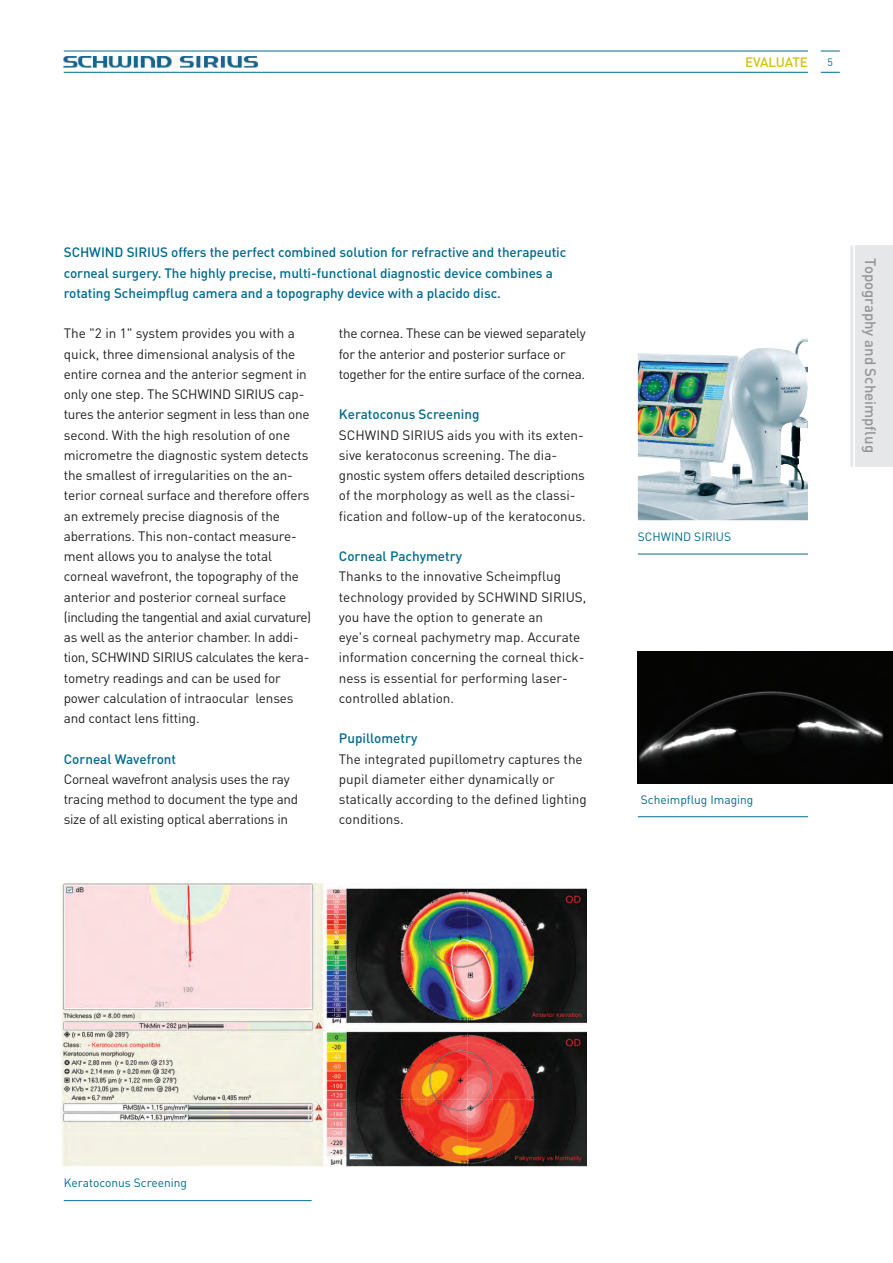
<style>
.page{position:relative;width:893px;height:1263px;background:#fff}
.page>*{position:absolute;margin:0;border:0;box-sizing:border-box;transform-origin:0 0}
.t1{font:500 15px "DIN Schwind";color:#939598}
.t2{font:13.5px/20.2px "DIN Schwind";letter-spacing:-.01em;color:#231f20}
.t3{font:500 13.5px/20.2px "DIN Schwind";letter-spacing:-.005em;color:#006a8d}
.t4{font:500 13.5px "DIN Schwind";letter-spacing:-.01em;color:#d3c20a}
.t5{font:12px "DIN Schwind";color:#006a8d}
.t6{font:10.5px "DIN Schwind";color:#006a8d}
</style>
<div class="page">
<hr style="left:64px;top:51px;width:744px;height:1px;background:#006a8d">
<hr style="left:64px;top:72px;width:744px;height:1px;background:#006a8d">
<svg style="left:821px;top:51px;width:19px;height:1px"></svg>
<svg style="left:821px;top:72px;width:19px;height:1px"></svg>
<img style="left:638px;top:339px;width:170px;height:181px">
<img style="left:638px;top:652px;width:255px;height:132px">
<hr style="left:638px;top:816px;width:170px;height:1px;background:#006a8d">
<img style="left:64px;top:57px;width:193px;height:10px">
<hr style="left:638px;top:554px;width:170px;height:1px;background:#006a8d">
<img style="left:60px;top:883px;width:527px;height:283px">
<hr style="left:64px;top:1200px;width:248px;height:1px;background:#006a8d">
<div style="left:856px;top:246px;width:37px;height:221px;background:#e6e7e9"></div>
<hr style="left:850px;top:246px;width:3px;height:221px;background:#e6e7e9">
<p class="t4" style="left:745px;top:54px;width:64px">EVALUATE</p>
<p class="t6" style="left:827px;top:56px;width:7px">5</p>
<p class="t3" style="left:64px;top:242px;width:504px">SCHWIND SIRIUS offers the perfect combined solution for refractive and therapeutic corneal surgery. The highly precise, multi-functional diagnostic device combines a rotating Scheimpflug camera and a topography device with a placido disc.</p>
<p class="t2" style="left:64px;top:323px;width:249px">The "2 in 1" system provides you with a quick, three dimensional analysis of the entire cornea and the anterior segment in only one step. The SCHWIND SIRIUS cap&shy;tures the anterior segment in less than one second. With the high resolution of one micrometre the diagnostic system detects the smallest of irregularities on the an&shy;terior corneal surface and therefore offers an extremely precise diagnosis of the aberrations. This non-contact measure&shy;ment allows you to analyse the total corneal wavefront, the topography of the anterior and posterior corneal surface (including the tangential and axial curvature) as well as the anterior chamber. In addi&shy;tion, SCHWIND SIRIUS calculates the kera&shy;tometry readings and can be used for power calculation of intraocular lenses and contact lens fitting.</p>
<p class="t3" style="left:64px;top:748px;width:114px">Corneal Wavefront</p>
<p class="t2" style="left:64px;top:768px;width:236px">Corneal wavefront analysis uses the ray tracing method to document the type and size of all existing optical aberrations in</p>
<p class="t2" style="left:339px;top:323px;width:248px">the cornea. These can be viewed separately for the anterior and posterior surface or together for the entire surface of the cornea.</p>
<p class="t3" style="left:339px;top:404px;width:142px">Keratoconus Screening</p>
<p class="t2" style="left:339px;top:424px;width:248px">SCHWIND SIRIUS aids you with its exten&shy;sive keratoconus screening. The dia&shy;gnostic system offers detailed descriptions of the morphology as well as the classi&shy;fication and follow-up of the keratoconus.</p>
<p class="t3" style="left:339px;top:546px;width:125px">Corneal Pachymetry</p>
<p class="t2" style="left:339px;top:566px;width:249px">Thanks to the innovative Scheimpflug technology provided by SCHWIND SIRIUS, you have the option to generate an<br>eye's corneal pachymetry map. Accurate information concerning the corneal thick&shy;ness is essential for performing laser&shy;controlled ablation.</p>
<p class="t3" style="left:339px;top:728px;width:80px">Pupillometry</p>
<p class="t2" style="left:339px;top:748px;width:249px">The integrated pupillometry captures the pupil diameter either dynamically or statically according to the defined lighting conditions.</p>
<p class="t5" style="left:638px;top:529px;width:95px">SCHWIND SIRIUS</p>
<p class="t5" style="left:641px;top:792px;width:114px">Scheimpflug Imaging</p>
<p class="t1" style="left:879px;top:258px;width:196px;rotate:90deg">Topography and Scheimpflug</p>
<p class="t5" style="left:64px;top:1176px;width:125px">Keratoconus Screening</p>
</div>
